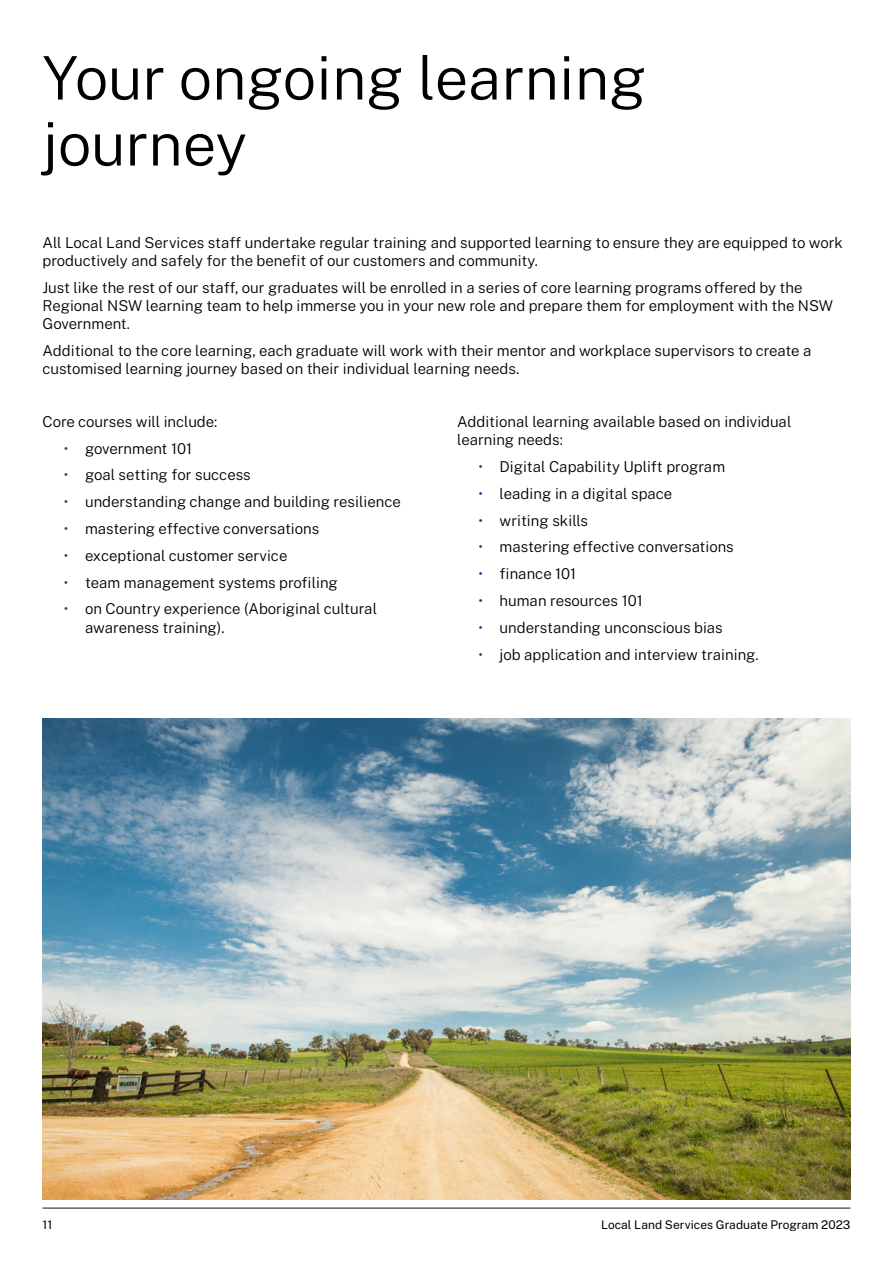
<style>
.page{position:relative;width:893px;height:1263px;background:#fff}
.page>*{position:absolute;margin:0;border:0;box-sizing:border-box;transform-origin:0 0}
.Heading_1{font:300 60px/66px "Public Sans";color:#000}
.Body{font:300 15px/18.3px "Public Sans";color:#000}
.t1{font:12px "Public Sans";color:#000}
.s1{color:#15397f}
</style>
<div class="page">
<hr style="left:43px;top:1208px;width:807px;height:1px;background:#0f1a18">
<img style="left:43px;top:719px;width:807px;height:480px">
<p class="Heading_1" style="left:43px;top:41px;width:605px">Your ongoing learning journey</p>
<p class="Body" style="left:43px;top:232px;width:802px">All Local Land Services staff undertake regular training and supported learning to ensure they are equipped to work productively and safely for the benefit of our customers and community.</p>
<p class="Body" style="left:43px;top:277px;width:792px">Just like the rest of our staff, our graduates will be enrolled in a series of core learning programs offered by the<br>Regional NSW learning team to help immerse you in your new role and prepare them for employment with the NSW<br>Government.</p>
<p class="Body" style="left:43px;top:341px;width:770px">Additional to the core learning, each graduate will work with their mentor and workplace supervisors to create a customised learning journey based on their individual learning needs.</p>
<p class="Body" style="left:43px;top:411px;width:176px">Core courses will include:</p>
<p class="Body" style="left:64px;top:438px;width:130px"><span class="s1">•</span> government 101</p>
<p class="Body" style="left:64px;top:465px;width:189px"><span class="s1">•</span> goal setting for success</p>
<p class="Body" style="left:64px;top:492px;width:339px"><span class="s1">•</span> understanding change and building resilience</p>
<p class="Body" style="left:64px;top:518px;width:257px"><span class="s1">•</span> mastering effective conversations</p>
<p class="Body" style="left:64px;top:545px;width:225px"><span class="s1">•</span> exceptional customer service</p>
<p class="Body" style="left:64px;top:572px;width:276px"><span class="s1">•</span> team management systems profiling</p>
<p class="Body" style="left:85px;top:599px;width:294px;text-indent:-21px"><span class="s1">•</span> on Country experience (Aboriginal cultural awareness training).</p>
<p class="Body" style="left:457px;top:411px;width:336px">Additional learning available based on individual learning needs:</p>
<p class="Body" style="left:478px;top:456px;width:248px"><span class="s1">•</span> Digital Capability Uplift program</p>
<p class="Body" style="left:478px;top:483px;width:195px"><span class="s1">•</span> leading in a digital space</p>
<p class="Body" style="left:478px;top:510px;width:111px"><span class="s1">•</span> writing skills</p>
<p class="Body" style="left:478px;top:537px;width:257px"><span class="s1">•</span> mastering effective conversations</p>
<p class="Body" style="left:478px;top:564px;width:99px"><span class="s1">•</span> finance 101</p>
<p class="Body" style="left:478px;top:590px;width:166px"><span class="s1">•</span> human resources 101</p>
<p class="Body" style="left:478px;top:617px;width:246px"><span class="s1">•</span> understanding unconscious bias</p>
<p class="Body" style="left:478px;top:644px;width:282px"><span class="s1">•</span> job application and interview training.</p>
<p class="t1" style="left:43px;top:1216px;width:11px">11</p>
<p class="t1" style="left:601px;top:1216px;width:251px">Local Land Services Graduate Program 2023</p>
</div>
